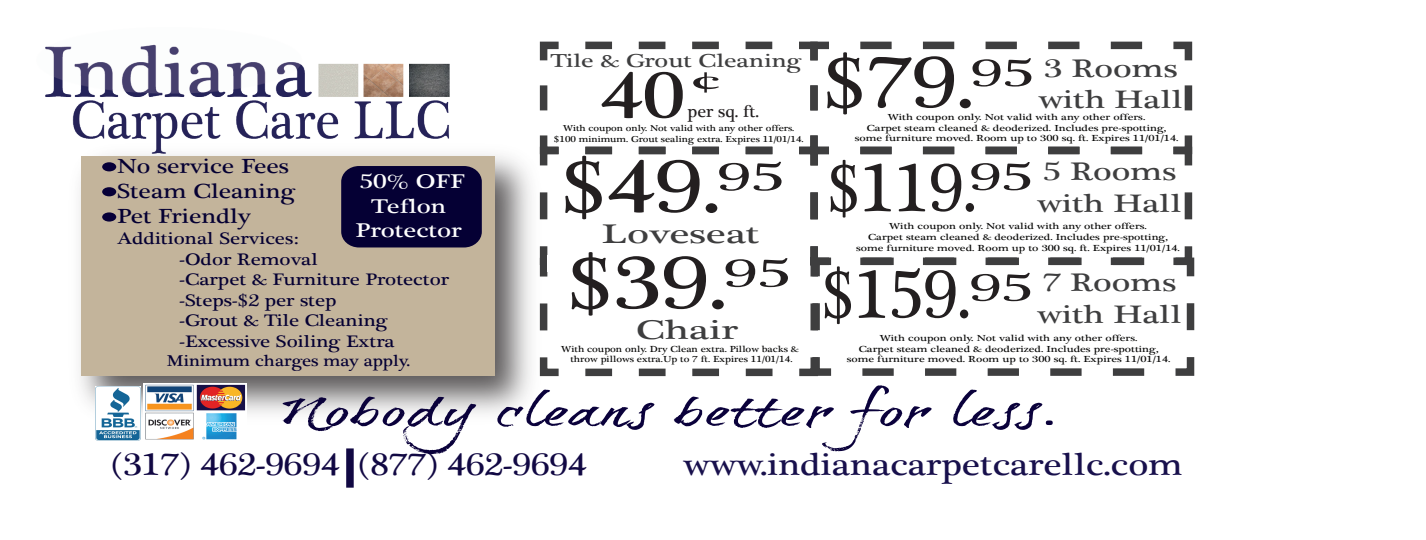
<style>
.page{position:relative;width:1426px;height:540px;background:#fff}
.page>*{position:absolute;margin:0;border:0;box-sizing:border-box;transform-origin:0 0}
.t1{font:76.75px "Plantagenet Cherokee";color:#231f20;scale:1.19 1}
.t2{font:69.75px "Plantagenet Cherokee";color:#231f20;scale:.94 1}
.t3{font:67.5px "Plantagenet Cherokee";color:#231f20;scale:1.21 1}
.t4{font:31.75px "Plantagenet Cherokee";color:#18104c;scale:1.18 1}
.t5{font:31.75px "Plantagenet Cherokee";color:#110843;scale:1.12 1}
.t6{font:27.75px "Plantagenet Cherokee";color:#3e3e3f;scale:1.49 1}
.t7{font:26.25px "Plantagenet Cherokee";color:#231f20;scale:2.41 1}
.t8{font:26px/31.2px "Plantagenet Cherokee";color:#3e3e3f;text-align:right;scale:1.34 1}
.t9{font:21px/25.2px "Plantagenet Cherokee";color:#050033;scale:1.21 1}
.t10{font:20.5px/24.5px "Plantagenet Cherokee";color:#fff;text-align:center;scale:1.29 1}
.t11{font:19.25px "Plantagenet Cherokee";color:#3e3e3f;scale:1.34 1}
.t12{font:17.25px "Plantagenet Cherokee";color:#231f20;scale:1.05 1}
.t13{font:17px/20.5px "Plantagenet Cherokee";color:#050033;scale:1.21 1}
.t14{font:16px "Plantagenet Cherokee";color:#050034;scale:1.16 1}
.t15{font:9px/10.8px "Plantagenet Cherokee";color:#050504;text-align:center;scale:1.31 1}
.t16{font:9px/10.8px "Plantagenet Cherokee";color:#050504;text-align:center;scale:1.19 1}
.t17{font:8.75px/10.5px "Plantagenet Cherokee";color:#050504;text-align:center;scale:1.2 1}
.s1{font-size:75.25px;color:#231f20}
.s2{font-size:39.5px;color:#231f20}
.s3{font-size:69.75px;color:#231f20}
</style>
<div class="page">
<img style="left:79px;top:154px;width:469px;height:277px">
<div style="left:81px;top:156px;width:413px;height:220px;background:#c3b49b"></div>
<img style="left:45px;top:44px;width:405px;height:114px">
<svg style="left:539px;top:41px;width:20px;height:69px"></svg>
<div style="left:102px;top:162px;width:14px;height:9px;background:#070038;border-radius:50%"></div>
<svg style="left:860px;top:42px;width:283px;height:7px"></svg>
<svg style="left:1173px;top:41px;width:20px;height:20px"></svg>
<svg style="left:860px;top:147px;width:283px;height:7px"></svg>
<svg style="left:1173px;top:85px;width:20px;height:81px"></svg>
<svg style="left:1184px;top:192px;width:8px;height:28px"></svg>
<svg style="left:1175px;top:357px;width:20px;height:19px"></svg>
<svg style="left:860px;top:258px;width:285px;height:7px"></svg>
<svg style="left:1173px;top:246px;width:22px;height:31px"></svg>
<svg style="left:1186px;top:303px;width:8px;height:28px"></svg>
<svg style="left:540px;top:179px;width:7px;height:40px"></svg>
<svg style="left:536px;top:135px;width:23px;height:38px"></svg>
<svg style="left:585px;top:41px;width:244px;height:125px"></svg>
<svg style="left:810px;top:192px;width:8px;height:28px"></svg>
<svg style="left:540px;top:290px;width:7px;height:40px"></svg>
<svg style="left:536px;top:239px;width:12px;height:45px"></svg>
<svg style="left:810px;top:246px;width:22px;height:31px"></svg>
<svg style="left:810px;top:303px;width:10px;height:28px"></svg>
<div style="left:102px;top:187px;width:14px;height:9px;background:#070038;border-radius:50%"></div>
<div style="left:102px;top:212px;width:14px;height:10px;background:#070038;border-radius:50%"></div>
<svg style="left:282px;top:397px;width:194px;height:57px"></svg>
<svg style="left:497px;top:350px;width:647px;height:101px"></svg>
<div style="left:346px;top:448px;width:8px;height:40px;background:#110843"></div>
<img style="left:96px;top:386px;width:44px;height:54px">
<img style="left:144px;top:384px;width:102px;height:56px">
<div style="left:341px;top:166px;width:141px;height:81px;background:#050034;border-radius:17px"></div>
<hr style="left:704px;top:72px;width:3px;height:21px;background:#231f20">
<h3 class="t9" style="left:117px;top:154px;width:149px">No service Fees<br>Steam Cleaning<br>Pet Friendly</h3>
<h3 class="t13" style="left:180px;top:229px;width:224px;text-indent:-62px">Additional Services:<br>-Odor Removal<br>-Carpet &amp; Furniture Protector -Steps-$2 per step<br>-Grout &amp; Tile Cleaning -Excessive Soiling Extra</h3>
<h3 class="t14" style="left:167px;top:351px;width:211px">Minimum charges may apply.</h3>
<h3 class="t10" style="left:355px;top:170px;width:86px">50% OFF<br>Teflon<br>Protector</h3>
<h3 class="t11" style="left:550px;top:48px;width:189px">Tile &amp; Grout Cleaning</h3>
<h3 class="t7" style="left:691px;top:64px;width:14px">c</h3>
<h3 class="t12" style="left:687px;top:101px;width:70px">per sq. ft.</h3>
<p class="t17" style="left:554px;top:124px;width:209px">With coupon only. Not valid with any other offers. $100 minimum. Grout sealing extra. Expires 11/01/14.</p>
<h3 class="t3" style="left:600px;top:53px;width:71px">40</h3>
<h1 class="t1" style="left:559px;top:139px;width:190px">$49.<sup>95</sup></h1>
<h3 class="t6" style="left:602px;top:216px;width:107px">Loveseat</h3>
<h1 class="t1" style="left:566px;top:235px;width:190px">$39.<sup>95</sup></h1>
<p class="t16" style="left:561px;top:344px;width:201px">With coupon only. Dry Clean extra. Pillow backs &amp; throw pillows extra.Up to 7 ft. Expires 11/01/14.</p>
<h3 class="t6" style="left:636px;top:312px;width:70px">Chair</h3>
<h3 class="t8" style="left:822px;top:53px;width:271px"><span class="s1">$79.</span><span class="s2">95</span> 3 Rooms with Hall</h3>
<p class="t15" style="left:854px;top:112px;width:249px">With coupon only. Not valid with any other offers.<br>Carpet steam cleaned &amp; deoderized. Includes pre-spotting, some furniture moved. Room up to 300 sq. ft. Expires 11/01/14.</p>
<h3 class="t8" style="left:969px;top:157px;width:160px"><span class="s2">95</span> 5 Rooms with Hall</h3>
<h2 class="t2" style="left:826px;top:144px;width:161px">$119.</h2>
<p class="t15" style="left:856px;top:221px;width:249px">With coupon only. Not valid with any other offers.<br>Carpet steam cleaned &amp; deoderized. Includes pre-spotting, some furniture moved. Room up to 300 sq. ft. Expires 11/01/14.</p>
<h3 class="t8" style="left:820px;top:268px;width:271px"><span class="s3">$159.</span><span class="s2">95</span> 7 Rooms with Hall</h3>
<p class="t15" style="left:847px;top:333px;width:249px">With coupon only. Not valid with any other offers.<br>Carpet steam cleaned &amp; deoderized. Includes pre-spotting, some furniture moved. Room up to 300 sq. ft. Expires 11/01/14.</p>
<h3 class="t5" style="left:111px;top:445px;width:426px">(317) 462-9694 (877) 462-9694</h3>
<h3 class="t4" style="left:683px;top:445px;width:425px">www.indianacarpetcarellc.com</h3>
</div>
